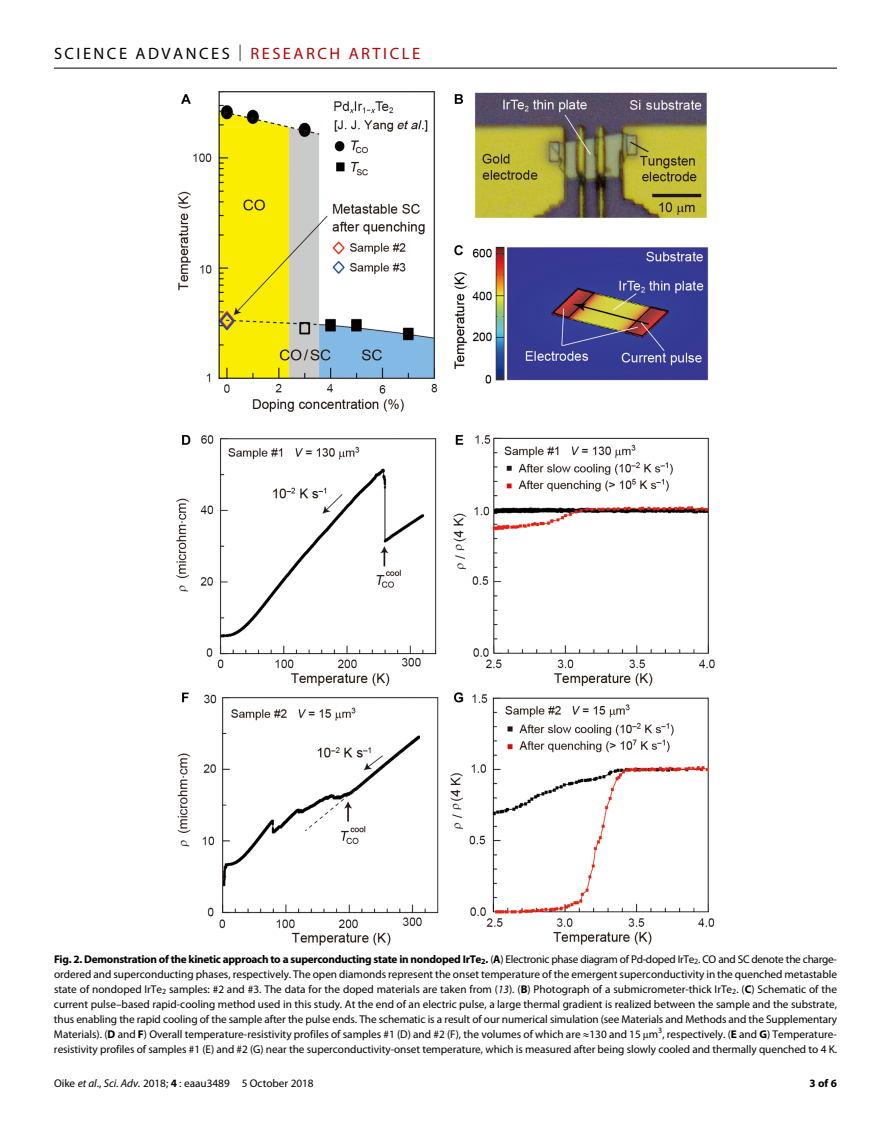
<style>
.page{position:relative;width:891px;height:1134px;background:#fff}
.page>*{position:absolute;margin:0;border:0;box-sizing:border-box;transform-origin:0 0}
.t1{font:16.5px "Myriad Pro";letter-spacing:.15em;color:#000}
.t2{font:11.25px/15px "Myriad Pro";letter-spacing:-.005em;color:#000;text-align:justify}
.t3{font:700 11.25px "Myriad Pro";color:#000}
.s1{font-weight:300}
.s2{color:#b10508}
.s3{font-weight:700}
.s4{font-style:italic}
</style>
<div class="page">
<hr style="left:54px;top:68px;width:783px;height:1px;background:#000">
<img style="left:176px;top:91px;width:539px;height:855px">
<h1 class="t1" style="left:54px;top:40px;width:368px">SCIENCE ADVANCES <span class="s1">|</span> <span class="s2">RESEARCH ARTICLE</span></h1>
<p class="t2" style="left:54px;top:952px;width:785px"><span class="s3">Fig. 2. Demonstration of the kinetic approach to a superconducting state in nondoped IrTe</span><sub>2</sub><span class="s3">.</span> (<span class="s3">A</span>) Electronic phase diagram of Pd-doped IrTe<sub>2</sub>. CO and SC denote the charge&shy;ordered and superconducting phases, respectively. The open diamonds represent the onset temperature of the emergent superconductivity in the quenched metastable state of nondoped IrTe<sub>2</sub> samples: #2 and #3. The data for the doped materials are taken from (<span class="s4">13</span>). (<span class="s3">B</span>) Photograph of a submicrometer-thick IrTe<sub>2</sub>. (<span class="s3">C</span>) Schematic of the current pulse–based rapid-cooling method used in this study. At the end of an electric pulse, a large thermal gradient is realized between the sample and the substrate, thus enabling the rapid cooling of the sample after the pulse ends. The schematic is a result of our numerical simulation (see Materials and Methods and the Supplementary Materials). (<span class="s3">D</span> and <span class="s3">F</span>) Overall temperature-resistivity profiles of samples #1 (D) and #2 (F), the volumes of which are ≈130 and 15 m<sup>3</sup>, respectively. (<span class="s3">E</span> and <span class="s3">G</span>) Temperature&shy;resistivity profiles of samples #1 (E) and #2 (G) near the superconductivity-onset temperature, which is measured after being slowly cooled and thermally quenched to 4 K.</p>
<p class="t2" style="left:54px;top:1076px;width:261px">Oike <span class="s4">et al</span>., <span class="s4">Sci. Adv.</span> 2018; <span class="s3">4</span> : eaau3489 5 October 2018</p>
<p class="t3" style="left:810px;top:1074px;width:29px">3 of 6</p>
</div>
